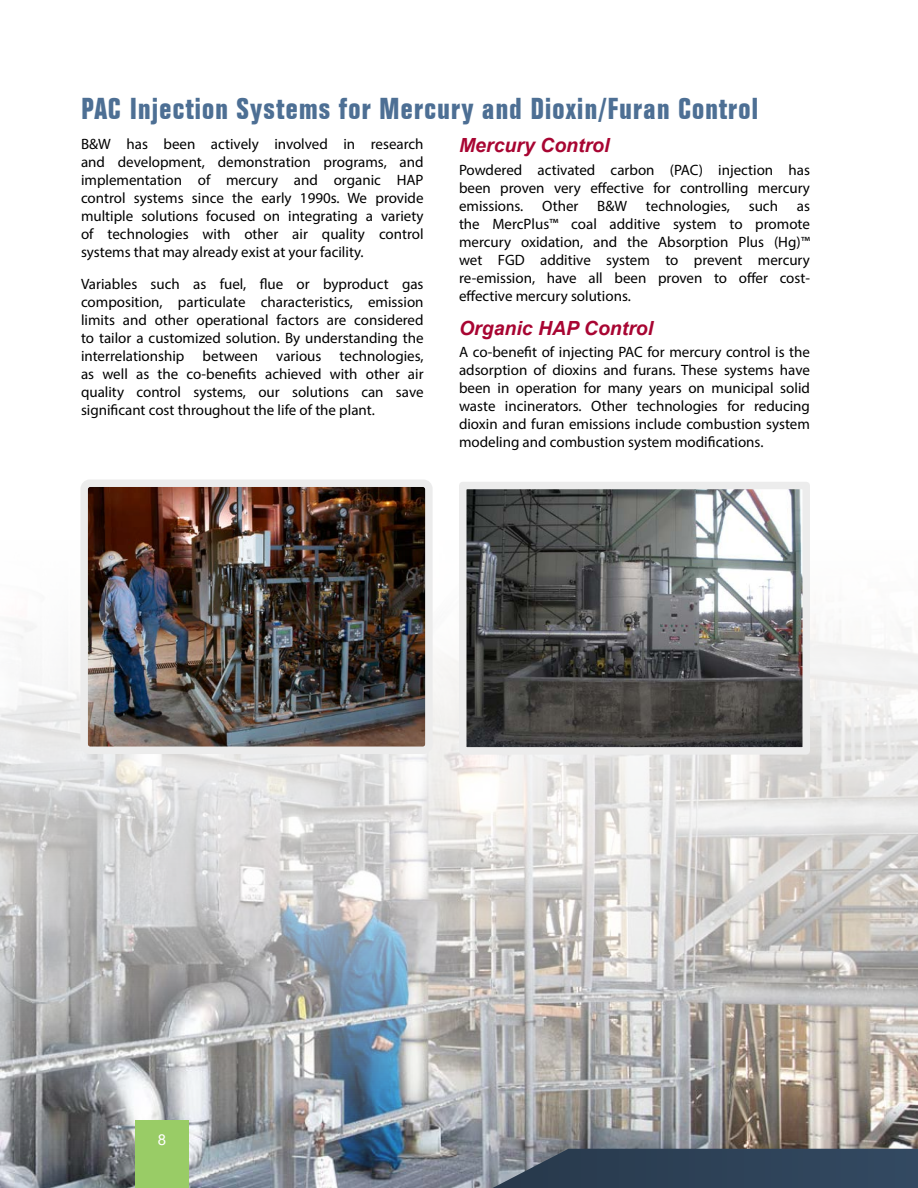
<style>
.page{position:relative;width:918px;height:1188px;background:#fff}
.page>*{position:absolute;margin:0;border:0;box-sizing:border-box;transform-origin:0 0}
.t1{font:700 condensed 31.5px "Folio T";letter-spacing:.04em;color:#4d6f94}
.t2{font:italic 700 19.5px "Arial";color:#a80532}
.t3{font:15px/18px "Myriad Pro";color:#000;text-align:justify}
.t4{font:15px "Arial";color:#fff}
</style>
<div class="page">
<img style="left:0;top:621px;width:918px;height:567px">
<img style="left:89px;top:488px;width:335px;height:257px">
<div style="left:80px;top:479px;width:353px;height:275px;border:8px solid #ececec;border-radius:6px"></div>
<svg style="left:493px;top:1149px;width:425px;height:39px;background:#35485c"></svg>
<img style="left:468px;top:491px;width:333px;height:255px">
<div style="left:459px;top:482px;width:351px;height:273px;border:8px solid #ececec"></div>
<div style="left:135px;top:1120px;width:54px;height:68px;background:#9c6"></div>
<h1 class="t1" style="left:81px;top:92px;width:679px">PAC Injection Systems for Mercury and Dioxin/Furan Control</h1>
<p class="t3" style="left:81px;top:135px;width:344px">B&amp;W has been actively involved in research and development, demonstration programs, and implementation of mercury and organic HAP control systems since the early 1990s. We provide multiple solutions focused on integrating a variety of technologies with other air quality control systems that may already exist at your facility.</p>
<p class="t3" style="left:81px;top:274px;width:344px">Variables such as fuel, flue or byproduct gas composition, particulate characteristics, emission limits and other operational factors are considered to tailor a customized solution. By understanding the interrelationship between various technologies, as well as the co-benefits achieved with other air quality control systems, our solutions can save significant cost throughout the life of the plant.</p>
<h2 class="t2" style="left:459px;top:132px;width:152px">Mercury Control</h2>
<p class="t3" style="left:459px;top:160px;width:353px">Powdered activated carbon (PAC) injection has been proven very effective for controlling mercury emissions.</p>
<p class="t3" style="left:542px;top:196px;width:38px">Other</p>
<p class="t3" style="left:597px;top:196px;width:31px">B&amp;W</p>
<p class="t3" style="left:646px;top:196px;width:85px">technologies,</p>
<p class="t3" style="left:749px;top:196px;width:31px">such</p>
<p class="t3" style="left:459px;top:196px;width:353px;text-indent:338px">as the MercPlus™ coal additive system to promote mercury oxidation, and the Absorption Plus (Hg)™ wet FGD additive system to prevent mercury re-emission, have all been proven to offer cost&shy;effective mercury solutions.</p>
<h2 class="t2" style="left:459px;top:315px;width:196px">Organic HAP Control</h2>
<p class="t3" style="left:459px;top:343px;width:353px">A co-benefit of injecting PAC for mercury control is the adsorption of dioxins and furans. These systems have been in operation for many years on municipal solid waste incinerators. Other technologies for reducing dioxin and furan emissions include combustion system modeling and combustion system modifications.</p>
<p class="t4" style="left:158px;top:1129px;width:10px">8</p>
</div>
